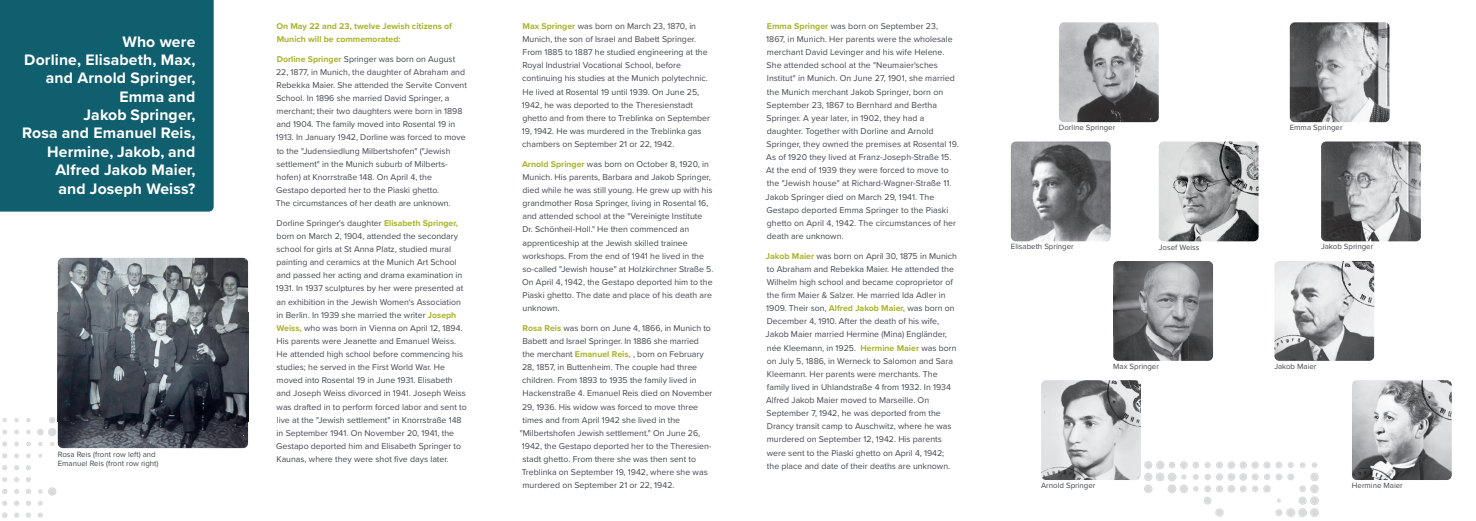
<style>
.page{position:relative;width:1476px;height:521px;background:#fff}
.page>*{position:absolute;margin:0;border:0;box-sizing:border-box;transform-origin:0 0}
.t1{font:700 15.75px/18.4px "Proxima Nova";letter-spacing:.01em;color:#fff;text-align:right}
.t2{font:8.75px/13.1px "Proxima Nova";color:#41494e}
.t3{font:700 8.75px/13.1px "Proxima Nova";color:#aab22b}
.t4{font:7.88px/8.8px "Proxima Nova";color:#41494e}
.s1{font-weight:700;color:#aab22b}
</style>
<div class="page">
<div style="left:0;top:0;width:214px;height:212px;background:#0f5f6f"></div>
<svg style="left:50px;top:442px;width:4px;height:4px"></svg>
<svg style="left:37px;top:417px;width:19px;height:19px"></svg>
<svg style="left:38px;top:442px;width:5px;height:4px"></svg>
<svg style="left:38px;top:454px;width:4px;height:4px"></svg>
<svg style="left:38px;top:487px;width:18px;height:19px"></svg>
<svg style="left:38px;top:512px;width:5px;height:6px"></svg>
<svg style="left:26px;top:418px;width:5px;height:4px"></svg>
<svg style="left:26px;top:430px;width:5px;height:4px"></svg>
<svg style="left:26px;top:441px;width:5px;height:5px"></svg>
<svg style="left:26px;top:453px;width:5px;height:5px"></svg>
<svg style="left:26px;top:465px;width:5px;height:5px"></svg>
<svg style="left:26px;top:477px;width:5px;height:5px"></svg>
<svg style="left:26px;top:489px;width:5px;height:5px"></svg>
<svg style="left:26px;top:501px;width:5px;height:5px"></svg>
<svg style="left:26px;top:512px;width:5px;height:6px"></svg>
<svg style="left:14px;top:418px;width:5px;height:4px"></svg>
<svg style="left:14px;top:430px;width:5px;height:4px"></svg>
<svg style="left:14px;top:441px;width:5px;height:5px"></svg>
<svg style="left:14px;top:453px;width:5px;height:5px"></svg>
<svg style="left:14px;top:465px;width:5px;height:5px"></svg>
<svg style="left:14px;top:477px;width:5px;height:5px"></svg>
<svg style="left:14px;top:489px;width:5px;height:5px"></svg>
<svg style="left:14px;top:501px;width:5px;height:5px"></svg>
<svg style="left:14px;top:513px;width:5px;height:5px"></svg>
<svg style="left:2px;top:418px;width:5px;height:4px"></svg>
<svg style="left:2px;top:430px;width:5px;height:4px"></svg>
<svg style="left:2px;top:441px;width:5px;height:5px"></svg>
<svg style="left:2px;top:453px;width:5px;height:5px"></svg>
<svg style="left:2px;top:465px;width:5px;height:5px"></svg>
<svg style="left:2px;top:477px;width:5px;height:5px"></svg>
<svg style="left:2px;top:489px;width:5px;height:5px"></svg>
<svg style="left:2px;top:501px;width:5px;height:5px"></svg>
<svg style="left:2px;top:512px;width:6px;height:6px"></svg>
<svg style="left:1144px;top:461px;width:175px;height:56px"></svg>
<img style="left:58px;top:258px;width:190px;height:190px">
<img style="left:1352px;top:380px;width:100px;height:100px">
<img style="left:1041px;top:380px;width:100px;height:100px">
<img style="left:1274px;top:261px;width:100px;height:100px">
<img style="left:1113px;top:261px;width:100px;height:100px">
<img style="left:1059px;top:22px;width:100px;height:100px">
<img style="left:1290px;top:22px;width:99px;height:100px">
<img style="left:1011px;top:141px;width:100px;height:100px">
<img style="left:1159px;top:141px;width:99px;height:100px">
<img style="left:1321px;top:141px;width:100px;height:100px">
<h1 class="t1" style="left:22px;top:32px;width:175px">Who were<br>Dorline, Elisabeth, Max, and Arnold Springer,<br>Emma and<br>Jakob Springer,<br>Rosa and Emanuel Reis,<br>Hermine, Jakob, and<br>Alfred Jakob Maier,<br>and Joseph Weiss?</h1>
<p class="t4" style="left:58px;top:450px;width:102px">Rosa Reis (front row left) and<br>Emanuel Reis (front row right)</p>
<p class="t3" style="left:276px;top:19px;width:177px">On May 22 and 23, twelve Jewish citizens of<br>Munich will be commemorated:</p>
<p class="t2" style="left:276px;top:52px;width:193px"><span class="s1">Dorline Springer</span> Springer was born on August 22, 1877, in Munich, the daughter of Abraham and Rebekka Maier. She attended the Servite Convent School. In 1896 she married David Springer, a merchant; their two daughters were born in 1898 and 1904. The family moved into Rosental 19 in 1913. In January 1942, Dorline was forced to move to the "Judensiedlung Milbertshofen" ("Jewish settlement" in the Munich suburb of Milberts&shy;hofen) at Knorrstraße 148. On April 4, the<br>Gestapo deported her to the Piaski ghetto.<br>The circumstances of her death are unknown.</p>
<p class="t2" style="left:276px;top:216px;width:192px">Dorline Springer's daughter <span class="s1">Elisabeth Springer, </span>born on March 2, 1904, attended the secondary school for girls at St Anna Platz, studied mural painting and ceramics at the Munich Art School and passed her acting and drama examination in 1931. In 1937 sculptures by her were presented at an exhibition in the Jewish Women's Association in Berlin. In 1939 she married the writer <span class="s1">Joseph Weiss,</span> who was born in Vienna on April 12, 1894.<br>His parents were Jeanette and Emanuel Weiss.<br>He attended high school before commencing his studies; he served in the First World War. He moved into Rosental 19 in June 1931. Elisabeth and Joseph Weiss divorced in 1941. Joseph Weiss was drafted in to perform forced labor and sent to live at the "Jewish settlement" in Knorrstraße 148 in September 1941. On November 20, 1941, the Gestapo deported him and Elisabeth Springer to Kaunas, where they were shot five days later.</p>
<p class="t2" style="left:522px;top:19px;width:190px"><span class="s1">Max Springer</span> was born on March 23, 1870, in Munich, the son of Israel and Babett Springer.<br>From 1885 to 1887 he studied engineering at the Royal Industrial Vocational School, before continuing his studies at the Munich polytechnic.<br>He lived at Rosental 19 until 1939. On June 25, 1942, he was deported to the Theresienstadt ghetto and from there to Treblinka on September 19, 1942. He was murdered in the Treblinka gas chambers on September 21 or 22, 1942.</p>
<p class="t2" style="left:522px;top:157px;width:193px"><span class="s1">Arnold Springer</span> was born on October 8, 1920, in Munich. His parents, Barbara and Jakob Springer, died while he was still young. He grew up with his grandmother Rosa Springer, living in Rosental 16, and attended school at the "Vereinigte Institute Dr. Schönheil-Holl." He then commenced an apprenticeship at the Jewish skilled trainee workshops. From the end of 1941 he lived in the so-called "Jewish house" at Holzkirchner Straße 5.<br>On April 4, 1942, the Gestapo deported him to the Piaski ghetto. The date and place of his death are unknown.</p>
<p class="t2" style="left:523px;top:321px;width:190px"><span class="s1">Rosa Reis</span> was born on June 4, 1866, in Munich to</p>
<p class="t2" style="left:522px;top:334px;width:178px">Babett and Israel Springer. In 1886 she married</p>
<p class="t2" style="left:523px;top:347px;width:183px">the merchant <span class="s1">Emanuel Reis,</span> , born on February</p>
<p class="t2" style="left:522px;top:360px;width:177px">28, 1857, in Buttenheim. The couple had three</p>
<p class="t2" style="left:522px;top:373px;width:176px">children. From 1893 to 1935 the family lived in</p>
<p class="t2" style="left:522px;top:387px;width:191px">Hackenstraße 4. Emanuel Reis died on November</p>
<p class="t2" style="left:522px;top:400px;width:178px">29, 1936. His widow was forced to move three</p>
<p class="t2" style="left:523px;top:413px;width:159px">times and from April 1942 she lived in the</p>
<p class="t2" style="left:520px;top:426px;width:182px">"Milbertshofen Jewish settlement." On June 26,</p>
<p class="t2" style="left:522px;top:439px;width:191px">1942, the Gestapo deported her to the Theresien-</p>
<p class="t2" style="left:522px;top:452px;width:175px">stadt ghetto. From there she was then sent to</p>
<p class="t2" style="left:522px;top:465px;width:188px">Treblinka on September 19, 1942, where she was</p>
<p class="t2" style="left:522px;top:478px;width:153px">murdered on September 21 or 22, 1942.</p>
<p class="t2" style="left:766px;top:19px;width:195px"><span class="s1">Emma Springer</span> was born on September 23,<br>1867, in Munich. Her parents were the wholesale merchant David Levinger and his wife Helene.<br>She attended school at the "Neumaier'sches Institut" in Munich. On June 27, 1901, she married the Munich merchant Jakob Springer, born on September 23, 1867 to Bernhard and Bertha Springer. A year later, in 1902, they had a daughter. Together with Dorline and Arnold Springer, they owned the premises at Rosental 19.<br>As of 1920 they lived at Franz-Joseph-Straße 15.<br>At the end of 1939 they were forced to move to the "Jewish house" at Richard-Wagner-Straße 11.<br>Jakob Springer died on March 29, 1941. The Gestapo deported Emma Springer to the Piaski ghetto on April 4, 1942. The circumstances of her death are unknown.</p>
<p class="t2" style="left:766px;top:249px;width:193px"><span class="s1">Jakob Maier</span> was born on April 30, 1875 in Munich to Abraham and Rebekka Maier. He attended the Wilhelm high school and became coproprietor of the firm Maier &amp; Salzer. He married Ida Adler in 1909. Their son, <span class="s1">Alfred Jakob Maier,</span> was born on December 4, 1910. After the death of his wife, Jakob Maier married Hermine (Mina) Engländer, née Kleemann, in 1925. <span class="s1">Hermine Maier</span> was born on July 5, 1886, in Werneck to Salomon and Sara Kleemann. Her parents were merchants. The family lived in Uhlandstraße 4 from 1932. In 1934<br>Alfred Jakob Maier moved to Marseille. On September 7, 1942, he was deported from the Drancy transit camp to Auschwitz, where he was murdered on September 12, 1942. His parents were sent to the Piaski ghetto on April 4, 1942; the place and date of their deaths are unknown.</p>
<p class="t4" style="left:1059px;top:123px;width:58px">Dorline Springer</p>
<p class="t4" style="left:1290px;top:123px;width:54px">Emma Springer</p>
<p class="t4" style="left:1011px;top:242px;width:64px">Elisabeth Springer</p>
<p class="t4" style="left:1159px;top:242px;width:42px">Josef Weiss</p>
<p class="t4" style="left:1321px;top:242px;width:54px">Jakob Springer</p>
<p class="t4" style="left:1113px;top:361px;width:47px">Max Springer</p>
<p class="t4" style="left:1274px;top:361px;width:44px">Jakob Maier</p>
<p class="t4" style="left:1041px;top:481px;width:56px">Arnold Springer</p>
<p class="t4" style="left:1352px;top:481px;width:52px">Hermine Maier</p>
</div>
